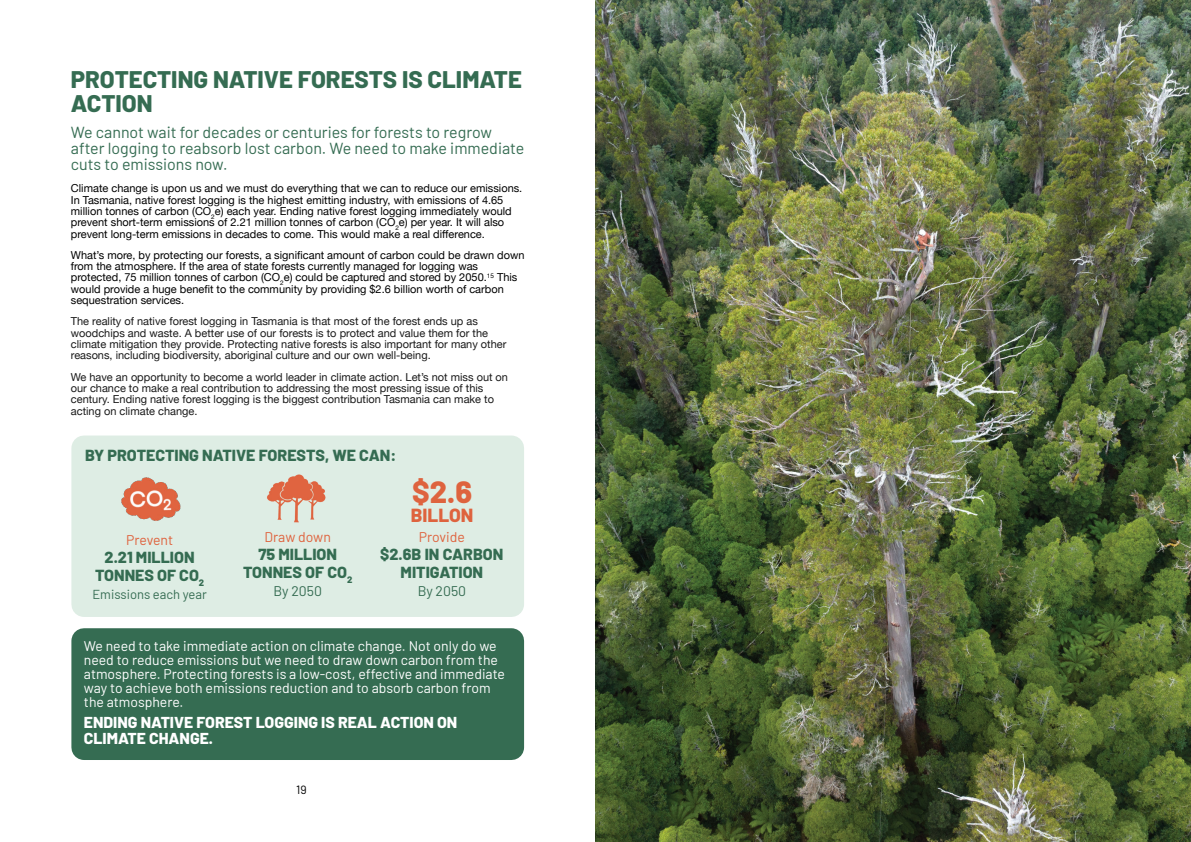
<style>
.page{position:relative;width:1191px;height:842px;background:#fff}
.page>*{position:absolute;margin:0;border:0;box-sizing:border-box;transform-origin:0 0}
.t1{font:800 30.6px "Barlow";color:#de633e}
.t2{font:800 24px/24px "Barlow";color:#356c52}
.t3{font:800 19px "Barlow";color:#de633e}
.t4{font:16px/16px "Barlow";color:#356c52}
.t5{font:800 16px/18px "Barlow";color:#356c52;text-align:center}
.t6{font:800 15.8px/15.8px "Barlow";color:#fff}
.t7{font:14px/14px "Barlow";color:#fff}
.t8{font:14px "Barlow";color:#de633e}
.t9{font:14px "Barlow";color:#356c52}
.t10{font:13px "Barlow";color:#356c52}
.t11{font:12px "Barlow";color:#000}
.t12{font:11px/11.3px "Helvetica Neue";color:#000}
.t13{font:11px/11.3px "Helvetica Neue";color:#1a1a1a}
</style>
<div class="page">
<img style="left:595px;top:0;width:596px;height:842px">
<div style="left:71px;top:435px;width:453px;height:182px;background:#deede4"></div>
<img style="left:121px;top:477px;width:60px;height:44px">
<img style="left:267px;top:474px;width:59px;height:49px">
<div style="left:71px;top:628px;width:453px;height:132px;background:#356c52"></div>
<h2 class="t2" style="left:71px;top:66px;width:452px">PROTECTING NATIVE FORESTS IS CLIMATE<br>ACTION</h2>
<h3 class="t4" style="left:71px;top:123px;width:455px">We cannot wait for decades or centuries for forests to regrow after logging to reabsorb lost carbon. We need to make immediate cuts to emissions now.</h3>
<p class="t12" style="left:71px;top:183px;width:453px">Climate change is upon us and we must do everything that we can to reduce our emissions.<br>In Tasmania, native forest logging is the highest emitting industry, with emissions of 4.65 million tonnes of carbon (CO<sub>2</sub>e) each year. Ending native forest logging immediately would prevent short-term emissions of 2.21 million tonnes of carbon (CO<sub>2</sub>e) per year. It will also prevent long-term emissions in decades to come. This would make a real difference.</p>
<p class="t12" style="left:71px;top:249px;width:455px">What’s more, by protecting our forests, a significant amount of carbon could be drawn down from the atmosphere. If the area of state forests currently managed for logging was protected, 75 million tonnes of carbon (CO<sub>2</sub>e) could be captured and stored by 2050.<sup>15</sup> This would provide a huge benefit to the community by providing $2.6 billion worth of carbon sequestration services.</p>
<p class="t13" style="left:71px;top:316px;width:437px">The reality of native forest logging in Tasmania is that most of the forest ends up as woodchips and waste. A better use of our forests is to protect and value them for the climate mitigation they provide. Protecting native forests is also important for many other reasons, including biodiversity, aboriginal culture and our own well-being.</p>
<p class="t13" style="left:71px;top:371px;width:439px">We have an opportunity to become a world leader in climate action. Let’s not miss out on our chance to make a real contribution to addressing the most pressing issue of this century. Ending native forest logging is the biggest contribution Tasmania can make to acting on climate change.</p>
<h3 class="t5" style="left:85px;top:445px;width:313px">BY PROTECTING NATIVE FORESTS, WE CAN:</h3>
<h1 class="t1" style="left:412px;top:472px;width:61px">$2.6</h1>
<h3 class="t3" style="left:411px;top:503px;width:64px">BILLON</h3>
<p class="t8" style="left:419px;top:528px;width:47px">Provide</p>
<h3 class="t5" style="left:380px;top:544px;width:125px">$2.6B IN CARBON<br>MITIGATION</h3>
<p class="t9" style="left:418px;top:582px;width:50px">By 2050</p>
<p class="t8" style="left:264px;top:528px;width:68px">Draw down</p>
<h3 class="t5" style="left:243px;top:544px;width:111px">75 MILLION<br>TONNES OF CO<sub>2</sub></h3>
<p class="t9" style="left:273px;top:582px;width:50px">By 2050</p>
<p class="t8" style="left:126px;top:531px;width:49px">Prevent</p>
<h3 class="t5" style="left:95px;top:547px;width:111px">2.21 MILLION<br>TONNES OF CO<sub>2</sub></h3>
<p class="t10" style="left:92px;top:586px;width:116px">Emissions each year</p>
<p class="t7" style="left:84px;top:638px;width:422px">We need to take immediate action on climate change. Not only do we need to reduce emissions but we need to draw down carbon from the atmosphere. Protecting forests is a low-cost, effective and immediate way to achieve both emissions reduction and to absorb carbon from the atmosphere.</p>
<h3 class="t6" style="left:84px;top:714px;width:375px">ENDING NATIVE FOREST LOGGING IS REAL ACTION ON<br>CLIMATE CHANGE.</h3>
<p class="t11" style="left:296px;top:782px;width:12px">19</p>
</div>
